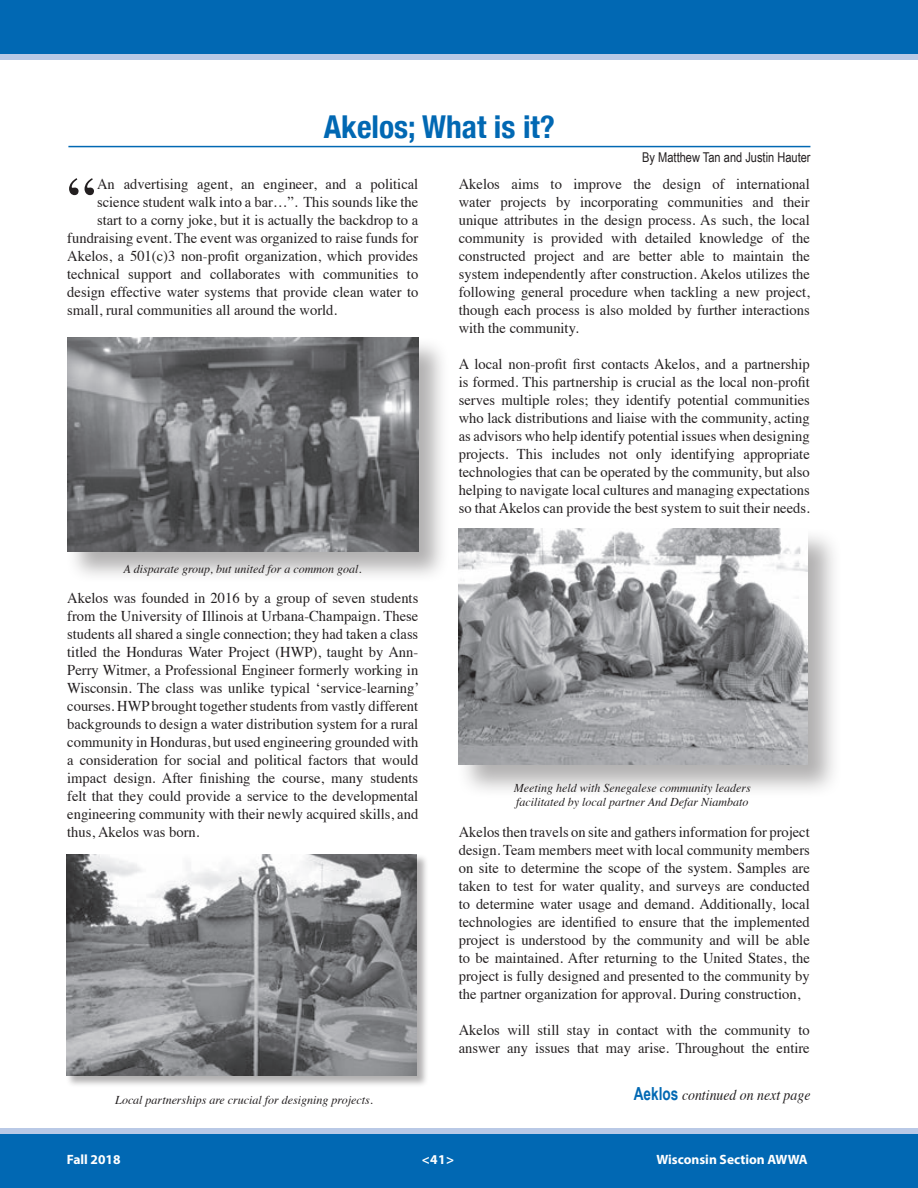
<style>
.page{position:relative;width:918px;height:1188px;background:#fff}
.page>*{position:absolute;margin:0;border:0;box-sizing:border-box;transform-origin:0 0}
.t1{font:69.45px "Times";color:#231f20}
.t2{font:700 condensed 31.5px "Helvetica Neue";color:#0168b3}
.t3{font:15px/18px "Times";color:#231f20;text-align:justify}
.t4{font:italic 15px "Times";color:#231f20;scale:.92 1}
.t5{font:700 13.5px "Myriad Pro";color:#fff}
.t6{font:13.5px "Arial Narrow";color:#231f20}
.t7{font:italic 12px/14.4px "Times";color:#231f20}
.s1{font-family:"Arial Narrow";font-weight:700;font-style:normal;font-size:18px;color:#0168b3}
</style>
<div class="page">
<div style="left:0;top:48px;width:918px;height:12px;background:#b9c9e6"></div>
<div style="left:0;top:1128px;width:918px;height:12px;background:#b9c9e6"></div>
<div style="left:0;top:0;width:918px;height:54px;background:#0168b3"></div>
<div style="left:0;top:1134px;width:918px;height:54px;background:#0168b3"></div>
<hr style="left:68px;top:146px;width:742px;height:1px;background:#0168b3">
<div style="left:66px;top:336px;width:384px;height:248px;background:#231f20;opacity:.35"></div>
<img style="left:67px;top:338px;width:351px;height:214px">
<div style="left:456px;top:527px;width:386px;height:272px;background:#231f20;opacity:.35"></div>
<img style="left:458px;top:529px;width:349px;height:236px">
<div style="left:66px;top:854px;width:362px;height:234px;background:#231f20;opacity:.35"></div>
<img style="left:67px;top:855px;width:350px;height:221px">
<h2 class="t2" style="left:324px;top:101px;width:233px">Akelos; What is it?</h2>
<p class="t6" style="left:642px;top:147px;width:170px">By Matthew Tan and Justin Hauter</p>
<h1 class="t1" style="left:67px;top:137px;width:31px">“</h1>
<p class="t3" style="left:97px;top:174px;width:323px">An advertising agent, an engineer, and a political</p>
<p class="t3" style="left:97px;top:192px;width:323px">science student walk into a bar…”. This sounds like the</p>
<p class="t3" style="left:97px;top:210px;width:323px">start to a corny joke, but it is actually the backdrop to a</p>
<p class="t3" style="left:67px;top:228px;width:353px">fundraising event. The event was organized to raise funds for</p>
<p class="t3" style="left:67px;top:246px;width:353px">Akelos, a 501(c)3 non-profit organization, which provides</p>
<p class="t3" style="left:67px;top:264px;width:353px">technical support and collaborates with communities to</p>
<p class="t3" style="left:67px;top:282px;width:353px">design effective water systems that provide clean water to</p>
<p class="t3" style="left:67px;top:300px;width:271px">small, rural communities all around the world.</p>
<p class="t7" style="left:124px;top:561px;width:240px">A disparate group, but united for a common goal.</p>
<p class="t3" style="left:67px;top:588px;width:354px">Akelos was founded in 2016 by a group of seven students from the University of Illinois at Urbana-Champaign. These students all shared a single connection; they had taken a class titled the Honduras Water Project (HWP), taught by Ann-Perry Witmer, a Professional Engineer formerly working in Wisconsin. The class was unlike typical ‘service-learning’ courses. HWP brought together students from vastly different backgrounds to design a water distribution system for a rural community in Honduras, but used engineering grounded with a consideration for social and political factors that would impact design. After finishing the course, many students felt that they could provide a service to the developmental engineering community with their newly acquired skills, and thus, Akelos was born.</p>
<p class="t7" style="left:115px;top:1092px;width:259px">Local partnerships are crucial for designing projects.</p>
<p class="t3" style="left:459px;top:174px;width:353px">Akelos aims to improve the design of international water projects by incorporating communities and their unique attributes in the design process. As such, the local community is provided with detailed knowledge of the constructed project and are better able to maintain the system independently after construction. Akelos utilizes the following general procedure when tackling a new project, though each process is also molded by further interactions with the community.</p>
<p class="t3" style="left:459px;top:354px;width:353px">A local non-profit first contacts Akelos, and a partnership is formed. This partnership is crucial as the local non-profit serves multiple roles; they identify potential communities who lack distributions and liaise with the community, acting as advisors who help identify potential issues when designing projects. This includes not only identifying appropriate technologies that can be operated by the community, but also helping to navigate local cultures and managing expectations so that Akelos can provide the best system to suit their needs.</p>
<p class="t7" style="left:514px;top:780px;width:238px">Meeting held with Senegalese community leaders facilitated by local partner And Defar Niambato</p>
<p class="t3" style="left:459px;top:822px;width:353px">Akelos then travels on site and gathers information for project design. Team members meet with local community members on site to determine the scope of the system. Samples are taken to test for water quality, and surveys are conducted to determine water usage and demand. Additionally, local technologies are identified to ensure that the implemented project is understood by the community and will be able to be maintained. After returning to the United States, the project is fully designed and presented to the community by the partner organization for approval. During construction,</p>
<p class="t3" style="left:459px;top:1020px;width:353px">Akelos will still stay in contact with the community to answer any issues that may arise. Throughout the entire</p>
<p class="t4" style="left:634px;top:1081px;width:194px"><span class="s1">Aeklos</span> continued on next page</p>
<p class="t5" style="left:67px;top:1151px;width:55px">Fall 2018</p>
<p class="t5" style="left:422px;top:1151px;width:34px">&lt;41&gt;</p>
<p class="t5" style="left:657px;top:1151px;width:153px">Wisconsin Section AWWA</p>
</div>
